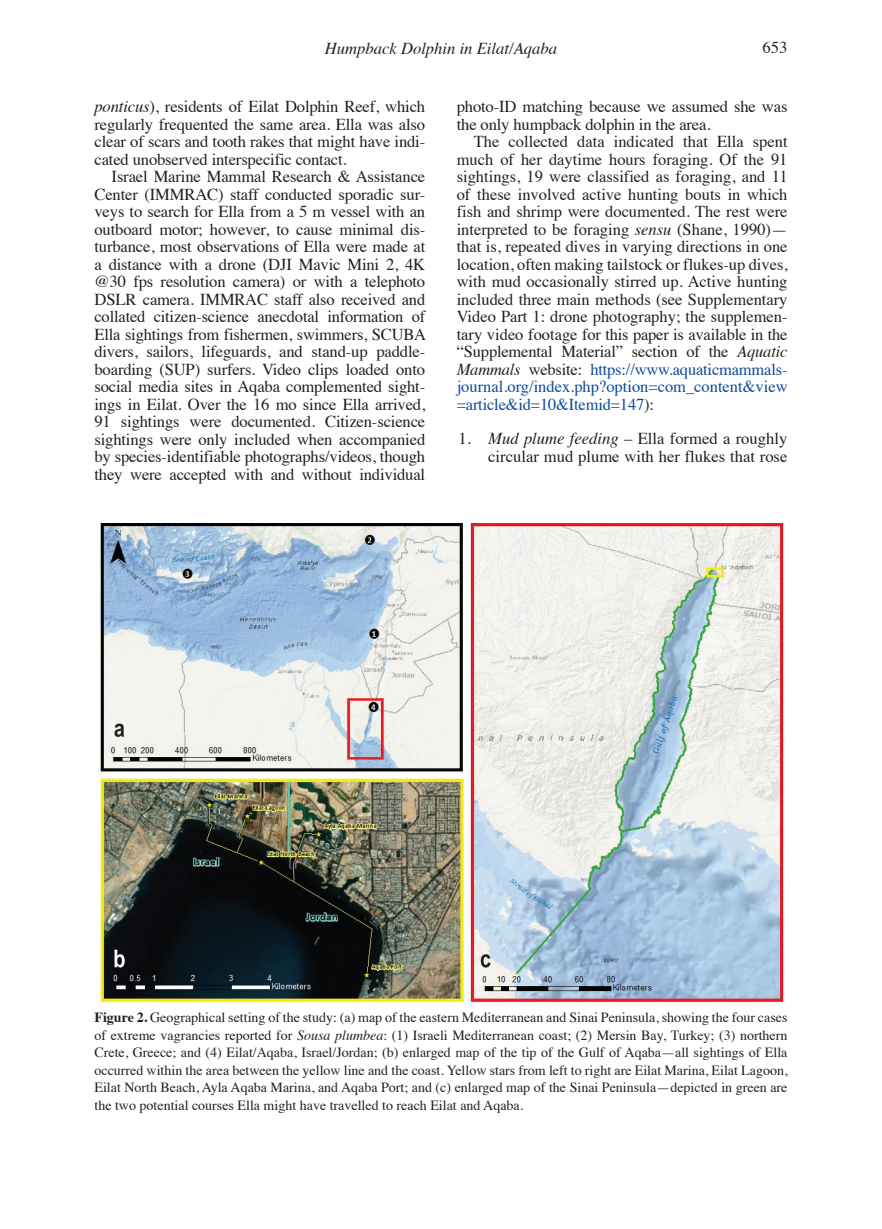
<style>
.page{position:relative;width:882px;height:1229px;background:#fff}
.page>*{position:absolute;margin:0;border:0;box-sizing:border-box;transform-origin:0 0}
.t1{font:16.62px/17.5px "Times";letter-spacing:-.01em;color:#231f20;text-align:justify}
.t2{font:italic 16.62px "Times";color:#231f20}
.t3{font:14px/17.5px "Times";color:#231f20;text-align:justify}
.s1{font-style:italic}
.s2{color:#0d4999}
.s3{font-weight:700}
</style>
<div class="page">
<img style="left:100px;top:523px;width:684px;height:480px">
<svg style="left:114px;top:723px;width:10px;height:14px"></svg>
<svg style="left:115px;top:949px;width:10px;height:18px"></svg>
<svg style="left:481px;top:954px;width:10px;height:13px"></svg>
<p class="t2" style="left:325px;top:34px;width:234px">Humpback Dolphin in Eilat/Aqaba</p>
<p class="t1" style="left:763px;top:38px;width:26px">653</p>
<p class="t1" style="left:94px;top:96px;width:332px"><span class="s1">ponticus</span>), residents of Eilat Dolphin Reef, which regularly frequented the same area. Ella was also clear of scars and tooth rakes that might have indi&shy;cated unobserved interspecific contact.</p>
<p class="t1" style="left:94px;top:166px;width:333px;text-indent:17px">Israel Marine Mammal Research &amp; Assistance Center (IMMRAC) staff conducted sporadic sur&shy;veys to search for Ella from a 5 m vessel with an outboard motor; however, to cause minimal dis&shy;turbance, most observations of Ella were made at a distance with a drone (DJI Mavic Mini 2, 4K @30 fps resolution camera) or with a telephoto DSLR camera. IMMRAC staff also received and collated citizen-science anecdotal information of Ella sightings from fishermen, swimmers, SCUBA divers, sailors, lifeguards, and stand-up paddle&shy;boarding (SUP) surfers. Video clips loaded onto social media sites in Aqaba complemented sight&shy;ings in Eilat. Over the 16 mo since Ella arrived, 91 sightings were documented. Citizen-science sightings were only included when accompanied by species-identifiable photographs/videos, though they were accepted with and without individual</p>
<p class="t1" style="left:457px;top:96px;width:332px">photo-ID matching because we assumed she was the only humpback dolphin in the area.</p>
<p class="t1" style="left:457px;top:131px;width:332px;text-indent:17px">The collected data indicated that Ella spent much of her daytime hours foraging. Of the 91 sightings, 19 were classified as foraging, and 11 of these involved active hunting bouts in which fish and shrimp were documented. The rest were interpreted to be foraging <span class="s1">sensu</span> (Shane, 1990)— that is, repeated dives in varying directions in one location, often making tailstock or flukes-up dives, with mud occasionally stirred up. Active hunting included three main methods (see Supplementary Video Part 1: drone photography; the supplemen&shy;tary video footage for this paper is available in the “Supplemental Material” section of the <span class="s1">Aquatic Mammals</span> website: <span class="s2">https://www.aquaticmammals&shy;journal.org/index.php?option=com_content&amp;view =article&amp;id=10&amp;Itemid=147</span>):</p>
<p class="t1" style="left:458px;top:428px;width:331px;text-align:right">1. <span class="s1">Mud plume feeding</span> – Ella formed a roughly circular mud plume with her flukes that rose</p>
<p class="t3" style="left:94px;top:1007px;width:695px"><span class="s3">Figure 2.</span> Geographical setting of the study: (a) map of the eastern Mediterranean and Sinai Peninsula, showing the four cases of extreme vagrancies reported for <span class="s1">Sousa plumbea</span>: (1) Israeli Mediterranean coast; (2) Mersin Bay, Turkey; (3) northern Crete, Greece; and (4) Eilat/Aqaba, Israel/Jordan; (b) enlarged map of the tip of the Gulf of Aqaba—all sightings of Ella occurred within the area between the yellow line and the coast. Yellow stars from left to right are Eilat Marina, Eilat Lagoon, Eilat North Beach, Ayla Aqaba Marina, and Aqaba Port; and (c) enlarged map of the Sinai Peninsula—depicted in green are the two potential courses Ella might have travelled to reach Eilat and Aqaba.</p>
</div>
